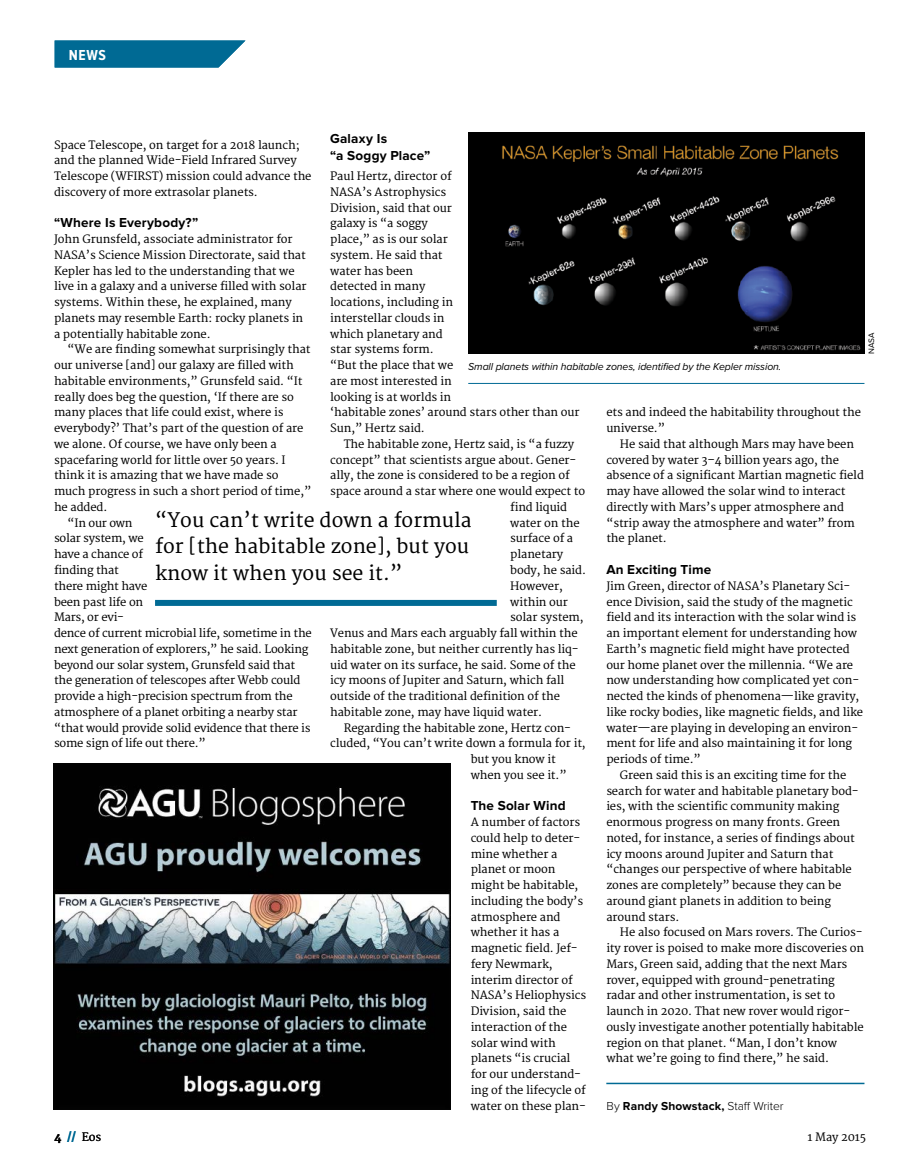
<style>
.page{position:relative;width:905px;height:1175px;background:#fff}
.page>*{position:absolute;margin:0;border:0;box-sizing:border-box;transform-origin:0 0}
.t1{font:19.5px/26.4px "Merriweather";color:#000}
.t2{font:700 15px "Proxima Nova Cond";color:#fff}
.t3{font:700 13.5px/16.2px "Proxima Nova";letter-spacing:.015em;color:#000}
.t4{font:700 12px "Proxima Nova";letter-spacing:.01em;color:#000}
.t5{font:11.25px/15.8px "Merriweather";letter-spacing:-.01em;color:#000}
.t6{font:italic 10.5px "Proxima Nova";letter-spacing:-.01em;color:#000}
.t7{font:8.25px "Proxima Nova";color:#000}
.s1{font-weight:300}
.s2{font-weight:800}
.s3{font-weight:800;color:#006a94}
</style>
<div class="page">
<svg style="left:55px;top:40px;width:190px;height:28px;background:#15769c"></svg>
<hr style="left:606px;top:1082px;width:258px;height:2px;background:#006a94">
<img style="left:54px;top:763px;width:396px;height:346px">
<img style="left:468px;top:133px;width:396px;height:220px">
<hr style="left:468px;top:383px;width:396px;height:1px;background:#006a94">
<div style="left:155px;top:600px;width:341px;height:6px;background:#006a94"></div>
<h2 class="t2" style="left:69px;top:47px;width:39px">NEWS</h2>
<p class="t3" style="left:330px;top:131px;width:101px">Galaxy Is<br>“a Soggy Place”</p>
<p class="t5" style="left:330px;top:169px;width:251px">Paul Hertz, director of<br>NASA’s Astrophysics<br>Division, said that our<br>galaxy is “a soggy<br>place,” as is our solar<br>system. He said that<br>water has been<br>detected in many<br>locations, including in<br>interstellar clouds in<br>which planetary and<br>star systems form.<br>“But the place that we<br>are most interested in<br>looking is at worlds in<br>‘habitable zones’ around stars other than our<br>Sun,” Hertz said.</p>
<p class="t5" style="left:344px;top:436px;width:232px">The habitable zone, Hertz said, is “a fuzzy</p>
<p class="t5" style="left:330px;top:452px;width:248px">concept” that scientists argue about. Gener-</p>
<p class="t5" style="left:330px;top:468px;width:241px">ally, the zone is considered to be a region of</p>
<p class="t5" style="left:330px;top:484px;width:256px">space around a star where one would expect to</p>
<p class="t5" style="left:510px;top:499px;width:58px">find liquid</p>
<p class="t5" style="left:510px;top:515px;width:71px">water on the</p>
<p class="t5" style="left:510px;top:531px;width:64px">surface of a</p>
<p class="t5" style="left:510px;top:547px;width:54px">planetary</p>
<p class="t5" style="left:510px;top:562px;width:77px">body, he said.</p>
<p class="t5" style="left:510px;top:578px;width:54px">However,</p>
<p class="t5" style="left:510px;top:594px;width:59px">within our</p>
<p class="t5" style="left:510px;top:610px;width:75px">solar system,</p>
<p class="t5" style="left:330px;top:625px;width:249px">Venus and Mars each arguably fall within the</p>
<p class="t5" style="left:330px;top:641px;width:250px">habitable zone, but neither currently has liq-</p>
<p class="t5" style="left:330px;top:657px;width:247px">uid water on its surface, he said. Some of the</p>
<p class="t5" style="left:330px;top:673px;width:236px">icy moons of Jupiter and Saturn, which fall</p>
<p class="t5" style="left:330px;top:688px;width:231px">outside of the traditional definition of the</p>
<p class="t5" style="left:330px;top:704px;width:213px">habitable zone, may have liquid water.</p>
<p class="t5" style="left:344px;top:720px;width:229px">Regarding the habitable zone, Hertz con-</p>
<p class="t5" style="left:330px;top:736px;width:257px">cluded, “You can’t write down a formula for it,</p>
<p class="t5" style="left:470px;top:751px;width:87px">but you know it</p>
<p class="t5" style="left:470px;top:767px;width:97px">when you see it.”</p>
<p class="t3" style="left:470px;top:798px;width:96px">The Solar Wind</p>
<p class="t5" style="left:470px;top:814px;width:117px">A number of factors could help to deter&shy;mine whether a planet or moon might be habitable, including the body’s atmosphere and whether it has a magnetic field. Jef&shy;fery Newmark, interim director of<br>NASA’s Heliophysics<br>Division, said the interaction of the solar wind with planets “is crucial for our understand&shy;ing of the lifecycle of water on these plan-</p>
<p class="t5" style="left:54px;top:137px;width:259px">Space Telescope, on target for a 2018 launch; and the planned Wide-Field Infrared Survey Telescope (WFIRST) mission could advance the discovery of more extrasolar planets.</p>
<p class="t3" style="left:54px;top:215px;width:146px">“Where Is Everybody?”</p>
<p class="t5" style="left:54px;top:232px;width:254px">John Grunsfeld, associate administrator for NASA’s Science Mission Directorate, said that Kepler has led to the understanding that we live in a galaxy and a universe filled with solar systems. Within these, he explained, many planets may resemble Earth: rocky planets in a potentially habitable zone.</p>
<p class="t5" style="left:68px;top:342px;width:244px">“We are finding somewhat surprisingly that</p>
<p class="t5" style="left:54px;top:358px;width:241px">our universe [and] our galaxy are filled with</p>
<p class="t5" style="left:54px;top:373px;width:250px">habitable environments,” Grunsfeld said. “It</p>
<p class="t5" style="left:54px;top:389px;width:241px">really does beg the question, ‘If there are so</p>
<p class="t5" style="left:54px;top:405px;width:231px">many places that life could exist, where is</p>
<p class="t5" style="left:54px;top:421px;width:251px">everybody?’ That’s part of the question of are</p>
<p class="t5" style="left:54px;top:436px;width:224px">we alone. Of course, we have only been a</p>
<p class="t5" style="left:54px;top:452px;width:233px">spacefaring world for little over 50 years. I</p>
<p class="t5" style="left:54px;top:468px;width:226px">think it is amazing that we have made so</p>
<p class="t5" style="left:54px;top:484px;width:259px">much progress in such a short period of time,”</p>
<p class="t5" style="left:54px;top:499px;width:55px">he added.</p>
<p class="t5" style="left:68px;top:515px;width:67px">“In our own</p>
<p class="t5" style="left:54px;top:531px;width:91px">solar system, we</p>
<p class="t5" style="left:54px;top:547px;width:90px">have a chance of</p>
<p class="t5" style="left:54px;top:562px;width:66px">finding that</p>
<p class="t5" style="left:54px;top:578px;width:95px">there might have</p>
<p class="t5" style="left:54px;top:594px;width:91px">been past life on</p>
<p class="t5" style="left:54px;top:610px;width:71px">Mars, or evi-</p>
<p class="t5" style="left:54px;top:625px;width:259px">dence of current microbial life, sometime in the</p>
<p class="t5" style="left:54px;top:641px;width:256px">next generation of explorers,” he said. Looking</p>
<p class="t5" style="left:54px;top:657px;width:243px">beyond our solar system, Grunsfeld said that</p>
<p class="t5" style="left:54px;top:673px;width:248px">the generation of telescopes after Webb could</p>
<p class="t5" style="left:54px;top:688px;width:240px">provide a high-precision spectrum from the</p>
<p class="t5" style="left:54px;top:704px;width:245px">atmosphere of a planet orbiting a nearby star</p>
<p class="t5" style="left:54px;top:720px;width:258px">“that would provide solid evidence that there is</p>
<p class="t5" style="left:54px;top:736px;width:153px">some sign of life out there.”</p>
<p class="t7" style="left:866px;top:353px;width:23px;rotate:-90deg">NASA</p>
<p class="t6" style="left:468px;top:360px;width:314px">Small planets within habitable zones, identified by the Kepler mission.</p>
<p class="t5" style="left:606px;top:405px;width:256px">ets and indeed the habitability throughout the universe.”</p>
<p class="t5" style="left:606px;top:436px;width:259px;text-indent:14px">He said that although Mars may have been covered by water 3–4 billion years ago, the absence of a significant Martian magnetic field may have allowed the solar wind to interact directly with Mars’s upper atmosphere and “strip away the atmosphere and water” from the planet.</p>
<p class="t3" style="left:606px;top:561px;width:106px">An Exciting Time</p>
<p class="t5" style="left:606px;top:578px;width:258px">Jim Green, director of NASA’s Planetary Sci&shy;ence Division, said the study of the magnetic field and its interaction with the solar wind is an important element for understanding how Earth’s magnetic field might have protected our home planet over the millennia. “We are now understanding how complicated yet con&shy;nected the kinds of phenomena—like gravity, like rocky bodies, like magnetic fields, and like water—are playing in developing an environ&shy;ment for life and also maintaining it for long periods of time.”</p>
<p class="t5" style="left:606px;top:767px;width:254px;text-indent:14px">Green said this is an exciting time for the search for water and habitable planetary bod&shy;ies, with the scientific community making enormous progress on many fronts. Green noted, for instance, a series of findings about icy moons around Jupiter and Saturn that “changes our perspective of where habitable zones are completely” because they can be around giant planets in addition to being around stars.</p>
<p class="t5" style="left:606px;top:925px;width:259px;text-indent:14px">He also focused on Mars rovers. The Curios&shy;ity rover is poised to make more discoveries on Mars, Green said, adding that the next Mars rover, equipped with ground-penetrating radar and other instrumentation, is set to launch in 2020. That new rover would rigor&shy;ously investigate another potentially habitable region on that planet. “Man, I don’t know what we’re going to find there,” he said.</p>
<p class="t4" style="left:606px;top:1098px;width:179px"><span class="s1">By</span> Randy Showstack, <span class="s1">Staff Writer</span></p>
<h1 class="t1" style="left:155px;top:507px;width:318px">“You can’t write down a formula for [the habitable zone], but you know it when you see it.”</h1>
<p class="t5" style="left:54px;top:1129px;width:49px"><span class="s2">4</span> <span class="s3">//</span> Eos</p>
<p class="t5" style="left:807px;top:1129px;width:60px">1 May 2015</p>
</div>
